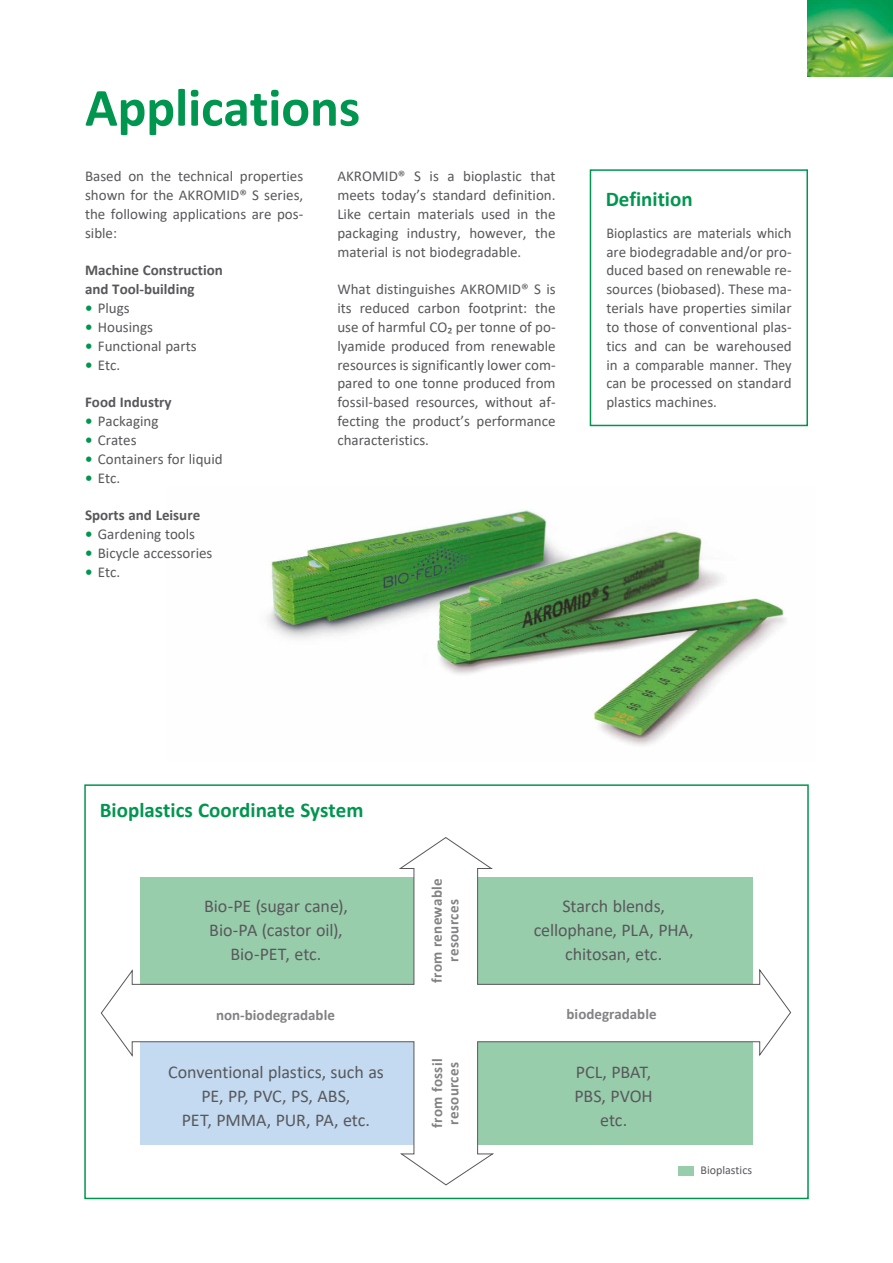
<style>
.page{position:relative;width:893px;height:1263px;background:#fff}
.page>*{position:absolute;margin:0;border:0;box-sizing:border-box;transform-origin:0 0}
.t1{font:700 54px "Calibri";letter-spacing:-.005em;color:#00964f}
.t2{font:700 21px "Calibri";color:#00964f}
.t3{font:18px/24px "Calibri";letter-spacing:-.005em;color:#58585c;text-align:center}
.t4{font:15px/18.9px "Calibri";color:#58585c;text-align:justify}
.t5{font:15px/18.9px "Calibri";color:#58585c;text-align:justify;scale:.95 1}
.t6{font:700 15px/18.8px "Calibri";color:#58585c}
.t7{font:700 15px/16.5px "Calibri";letter-spacing:.02em;color:#838184;text-align:center}
.t8{font:700 15px "Calibri";color:#838184}
.t9{font:12px "Calibri";color:#58585c}
.s1{font-weight:700;color:#00964f}
</style>
<div class="page">
<img style="left:808px;top:0;width:85px;height:77px">
<img style="left:267px;top:510px;width:518px;height:236px">
<div style="left:590px;top:169px;width:218px;height:257px;border:2px solid #00964f"></div>
<div style="left:84px;top:784px;width:725px;height:415px;border:2px solid #00964f"></div>
<svg style="left:101px;top:837px;width:690px;height:348px"></svg>
<div style="left:678px;top:1166px;width:16px;height:9px;background:#98cdab"></div>
<h1 class="t1" style="left:85px;top:69px;width:277px">Applications</h1>
<p class="t4" style="left:85px;top:167px;width:220px">Based on the technical properties shown for the AKROMID® S series, the following applications are pos&shy;sible:</p>
<p class="t6" style="left:85px;top:261px;width:139px">Machine Construction and Tool-building</p>
<p class="t4" style="left:85px;top:298px;width:46px"><span class="s1">•</span> Plugs</p>
<p class="t4" style="left:85px;top:317px;width:69px"><span class="s1">•</span> Housings</p>
<p class="t4" style="left:85px;top:336px;width:113px"><span class="s1">•</span> Functional parts</p>
<p class="t4" style="left:85px;top:355px;width:37px"><span class="s1">•</span> Etc.</p>
<p class="t6" style="left:85px;top:393px;width:88px">Food Industry</p>
<p class="t4" style="left:85px;top:411px;width:75px"><span class="s1">•</span> Packaging</p>
<p class="t4" style="left:85px;top:430px;width:53px"><span class="s1">•</span> Crates</p>
<p class="t4" style="left:85px;top:449px;width:139px"><span class="s1">•</span> Containers for liquid</p>
<p class="t4" style="left:85px;top:468px;width:37px"><span class="s1">•</span> Etc.</p>
<p class="t6" style="left:85px;top:506px;width:117px">Sports and Leisure</p>
<p class="t4" style="left:85px;top:524px;width:112px"><span class="s1">•</span> Gardening tools</p>
<p class="t4" style="left:85px;top:543px;width:129px"><span class="s1">•</span> Bicycle accessories</p>
<p class="t4" style="left:85px;top:562px;width:37px"><span class="s1">•</span> Etc.</p>
<p class="t4" style="left:337px;top:167px;width:220px">AKROMID® S is a bioplastic that meets today’s standard definition.<br>Like certain materials used in the packaging industry, however, the material is not biodegradable.</p>
<p class="t4" style="left:337px;top:279px;width:220px">What distinguishes AKROMID® S is its reduced carbon footprint: the use of harmful CO₂ per tonne of po&shy;lyamide produced from renewable resources is significantly lower com&shy;pared to one tonne produced from fossil-based resources, without af&shy;fecting the product’s performance characteristics.</p>
<h2 class="t2" style="left:606px;top:184px;width:89px">Definition</h2>
<p class="t5" style="left:606px;top:223px;width:197px">Bioplastics are materials which are biodegradable and/or pro&shy;duced based on renewable re&shy;sources (biobased). These ma&shy;terials have properties similar to those of conventional plas&shy;tics and can be warehoused in a comparable manner. They can be processed on standard plastics machines.</p>
<h2 class="t2" style="left:100px;top:795px;width:265px">Bioplastics Coordinate System</h2>
<p class="t7" style="left:428px;top:983px;width:106px;rotate:-90deg">from renewable resources</p>
<p class="t3" style="left:204px;top:893px;width:145px">Bio-PE (sugar cane),<br>Bio-PA (castor oil),<br>Bio-PET, etc.</p>
<p class="t3" style="left:534px;top:893px;width:162px">Starch blends, cellophane, PLA, PHA, chitosan, etc.</p>
<p class="t8" style="left:216px;top:1004px;width:120px">non-biodegradable</p>
<p class="t8" style="left:567px;top:1003px;width:92px">biodegradable</p>
<p class="t7" style="left:429px;top:1128px;width:71px;text-align:left;rotate:-90deg">from fossil resources</p>
<p class="t3" style="left:168px;top:1059px;width:217px">Conventional plastics, such as<br>PE, PP, PVC, PS, ABS,<br>PET, PMMA, PUR, PA, etc.</p>
<p class="t3" style="left:575px;top:1059px;width:80px">PCL, PBAT,<br>PBS, PVOH etc.</p>
<p class="t9" style="left:700px;top:1161px;width:53px">Bioplastics</p>
</div>
